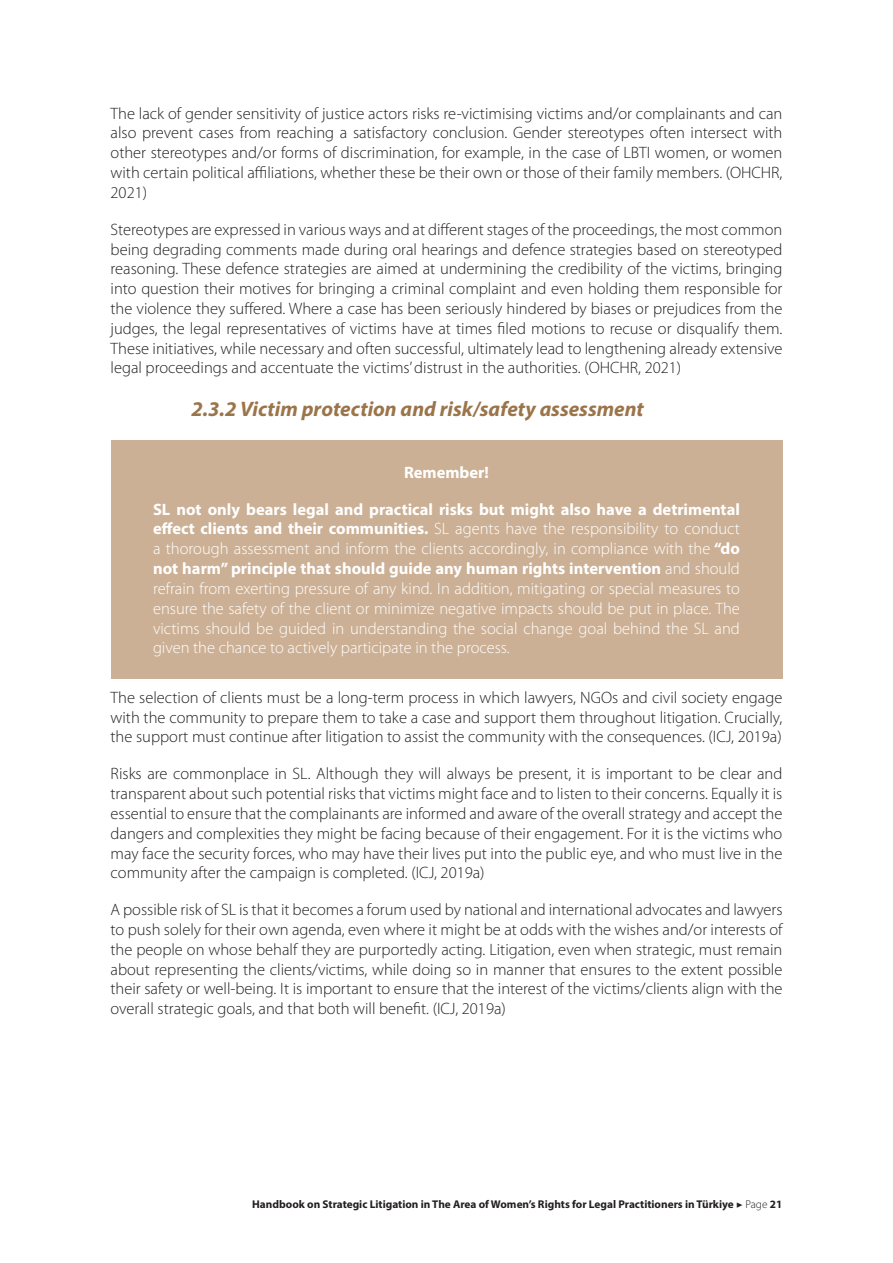
<style>
.page{position:relative;width:893px;height:1263px;background:#fff}
.page>*{position:absolute;margin:0;border:0;box-sizing:border-box;transform-origin:0 0}
.t1{font:italic 700 21px "Myriad Pro";color:#9b744a}
.t2{font:300 16.5px/19.8px "Myriad Pro";color:#231f20;text-align:justify}
.t3{font:300 16.5px/19.8px "Myriad Pro";color:#fff;text-align:justify}
.t4{font:700 16.5px "Myriad Pro";color:#fff}
.t5{font:700 11.25px "Myriad Pro";color:#231f20}
.s1{font-weight:700}
.s2{font-family:"Minion Pro";font-weight:400}
.s3{font-weight:300}
</style>
<div class="page">
<div style="left:111px;top:440px;width:671px;height:239px;background:#ccb095"></div>
<p class="t2" style="left:111px;top:103px;width:673px">The lack of gender sensitivity of justice actors risks re-victimising victims and/or complainants and can also prevent cases from reaching a satisfactory conclusion. Gender stereotypes often intersect with other stereotypes and/or forms of discrimination, for example, in the case of LBTI women, or women with certain political affiliations, whether these be their own or those of their family members. (OHCHR, 2021)</p>
<p class="t2" style="left:111px;top:219px;width:673px">Stereotypes are expressed in various ways and at different stages of the proceedings, the most common being degrading comments made during oral hearings and defence strategies based on stereotyped reasoning. These defence strategies are aimed at undermining the credibility of the victims, bringing into question their motives for bringing a criminal complaint and even holding them responsible for the violence they suffered. Where a case has been seriously hindered by biases or prejudices from the judges, the legal representatives of victims have at times filed motions to recuse or disqualify them.<br>These initiatives, while necessary and often successful, ultimately lead to lengthening already extensive legal proceedings and accentuate the victims’ distrust in the authorities. (OHCHR, 2021)</p>
<p class="t1" style="left:191px;top:395px;width:454px">2.3.2 Victim protection and risk/safety assessment</p>
<p class="t4" style="left:404px;top:461px;width:86px">Remember!</p>
<p class="t3" style="left:153px;top:499px;width:588px"><span class="s1">SL not only bears legal and practical risks but might also have a detrimental effect clients and their communities.</span> SL agents have the responsibility to conduct a thorough assessment and inform the clients accordingly, in compliance with the <span class="s1">“do not harm” principle that should guide any human rights intervention</span> and should refrain from exerting pressure of any kind. In addition, mitigating or special measures to ensure the safety of the client or minimize negative impacts should be put in place. The victims should be guided in understanding the social change goal behind the SL and given the chance to actively participate in the process.</p>
<p class="t2" style="left:111px;top:687px;width:673px">The selection of clients must be a long-term process in which lawyers, NGOs and civil society engage with the community to prepare them to take a case and support them throughout litigation. Crucially, the support must continue after litigation to assist the community with the consequences. (ICJ, 2019a)</p>
<p class="t2" style="left:111px;top:764px;width:673px">Risks are commonplace in SL. Although they will always be present, it is important to be clear and transparent about such potential risks that victims might face and to listen to their concerns. Equally it is essential to ensure that the complainants are informed and aware of the overall strategy and accept the dangers and complexities they might be facing because of their engagement. For it is the victims who may face the security forces, who may have their lives put into the public eye, and who must live in the community after the campaign is completed. (ICJ, 2019a)</p>
<p class="t2" style="left:111px;top:899px;width:673px">A possible risk of SL is that it becomes a forum used by national and international advocates and lawyers to push solely for their own agenda, even where it might be at odds with the wishes and/or interests of the people on whose behalf they are purportedly acting. Litigation, even when strategic, must remain about representing the clients/victims, while doing so in manner that ensures to the extent possible their safety or well-being. It is important to ensure that the interest of the victims/clients align with the overall strategic goals, and that both will benefit. (ICJ, 2019a)</p>
<p class="t5" style="left:252px;top:1196px;width:532px">Handbook on Strategic Litigation in The Area of Women’s Rights for Legal Practitioners in Türkiye <span class="s2">▶</span> <span class="s3">Page</span> 21</p>
</div>
